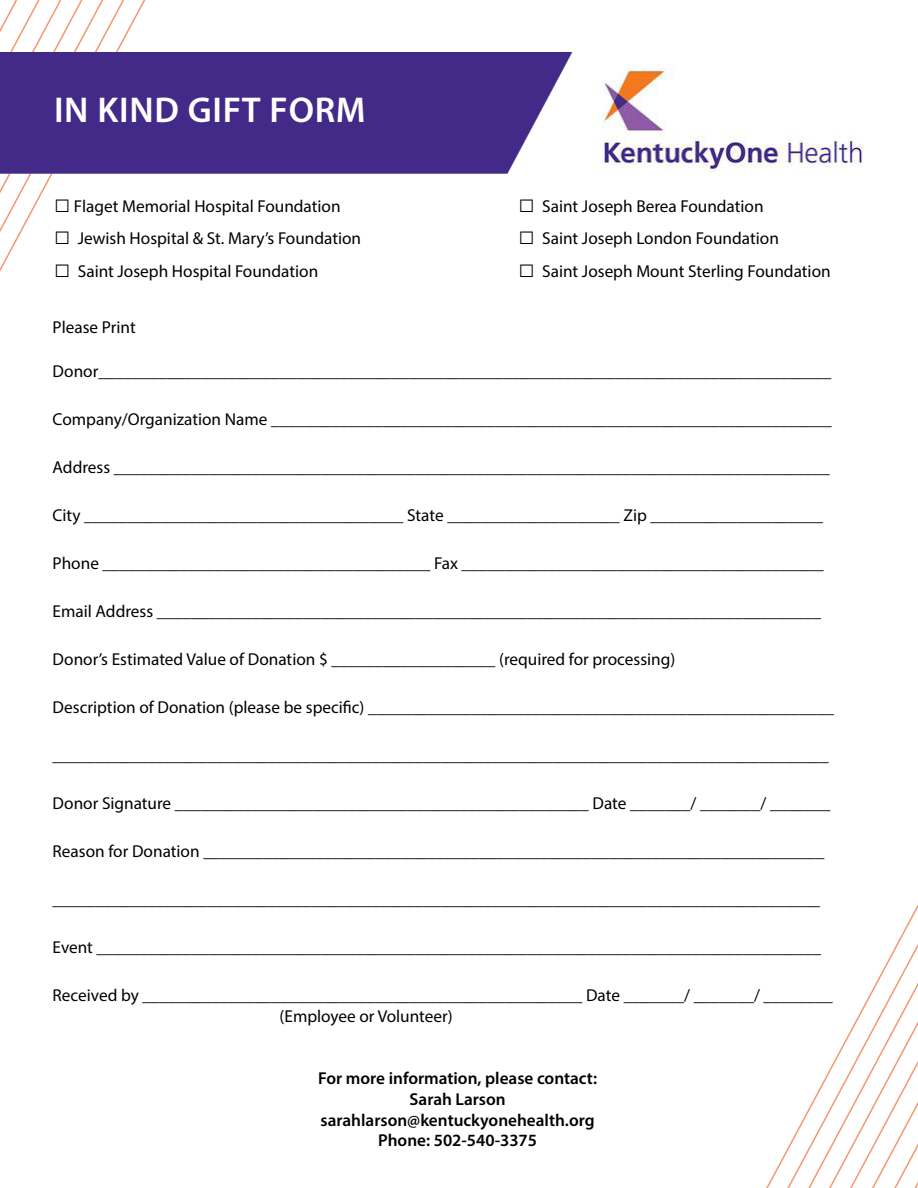
<style>
.page{position:relative;width:918px;height:1188px;background:#fff}
.page>*{position:absolute;margin:0;border:0;box-sizing:border-box;transform-origin:0 0}
.t1{font:600 36px "Myriad Pro";letter-spacing:.02em;color:#fff}
.t2{font:27px "Arial";color:#000}
.t3{font:17.25px "Myriad Pro";color:#000}
.t4{font:600 17.25px "Myriad Pro";color:#000}
</style>
<div class="page">
<svg style="left:766px;top:904px;width:152px;height:284px"></svg>
<img style="left:0;top:0;width:595px;height:237px">
<img style="left:595px;top:65px;width:269px;height:107px">
<p class="t1" style="left:54px;top:87px;width:313px">IN KIND GIFT FORM</p>
<p class="t2" style="left:54px;top:185px;width:18px">□</p>
<p class="t3" style="left:74px;top:195px;width:268px">Flaget Memorial Hospital Foundation</p>
<p class="t2" style="left:518px;top:185px;width:18px">□</p>
<p class="t3" style="left:542px;top:195px;width:223px">Saint Joseph Berea Foundation</p>
<p class="t2" style="left:54px;top:217px;width:18px">□</p>
<p class="t3" style="left:78px;top:228px;width:285px">Jewish Hospital &amp; St. Mary s’ Foundation</p>
<p class="t2" style="left:518px;top:217px;width:18px">□</p>
<p class="t3" style="left:542px;top:228px;width:238px">Saint Joseph London Foundation</p>
<p class="t2" style="left:54px;top:249px;width:18px">□</p>
<p class="t3" style="left:78px;top:260px;width:242px">Saint Joseph Hospital Foundation</p>
<p class="t2" style="left:518px;top:249px;width:18px">□</p>
<p class="t3" style="left:542px;top:260px;width:290px">Saint Joseph Mount Sterling Foundation</p>
<p class="t3" style="left:53px;top:316px;width:85px">Please Print</p>
<p class="t3" style="left:53px;top:361px;width:780px">D o n o r _____________________________________________________________________________________</p>
<p class="t3" style="left:53px;top:409px;width:781px">C o m p a n y / O r g a n i z a t i o n N a m e _________________________________________________________________</p>
<p class="t3" style="left:53px;top:457px;width:779px">A d d r e s s ___________________________________________________________________________________</p>
<p class="t3" style="left:53px;top:505px;width:772px">City _____________________________________ State ____________________ Z i p ____________________</p>
<p class="t3" style="left:53px;top:553px;width:773px">P h o n e _ _ _ _ _ _ _ _ _ _ _ _ _ _ _ _ _ _ _ _ _ _ _ _ _ _ _ _ _ _ _ _ _ _ _ _ _ _ F a x __________________________________________</p>
<p class="t3" style="left:53px;top:601px;width:770px">E m a i l A d d r e s s _____________________________________________________________________________</p>
<p class="t3" style="left:53px;top:649px;width:624px">Donor s’ Estimated Value of Donation $ ___________________ (required for processing(</p>
<p class="t3" style="left:53px;top:697px;width:783px">D e s c r i p t i o n o f D o n a t i o n ( p l e a s e b e s p e c i f i c ______________________________________________________(</p>
<p class="t3" style="left:53px;top:745px;width:778px">__________________________________________________________________________________________</p>
<p class="t3" style="left:53px;top:793px;width:779px">Donor Signature ________________________________________________ D a t e _______/ _______/ _______</p>
<p class="t3" style="left:53px;top:841px;width:773px">R e a s o n f o r D o n a t i o n ________________________________________________________________________</p>
<p class="t3" style="left:53px;top:889px;width:769px">_________________________________________________________________________________________</p>
<p class="t3" style="left:53px;top:937px;width:770px">E v e n t ____________________________________________________________________________________</p>
<p class="t3" style="left:53px;top:985px;width:781px">Received by ___________________________________________________ D a t e ________/ _______/ _______</p>
<p class="t3" style="left:280px;top:1006px;width:175px">(Employee or Volunteer(</p>
<p class="t4" style="left:318px;top:1067px;width:280px">For more information, please contact:</p>
<p class="t4" style="left:410px;top:1088px;width:98px">Sarah Larson</p>
<p class="t4" style="left:321px;top:1109px;width:276px">sarahlarson@kentuckyonehealth.org</p>
<p class="t4" style="left:378px;top:1129px;width:160px">Phone: 502-540-3375</p>
</div>
